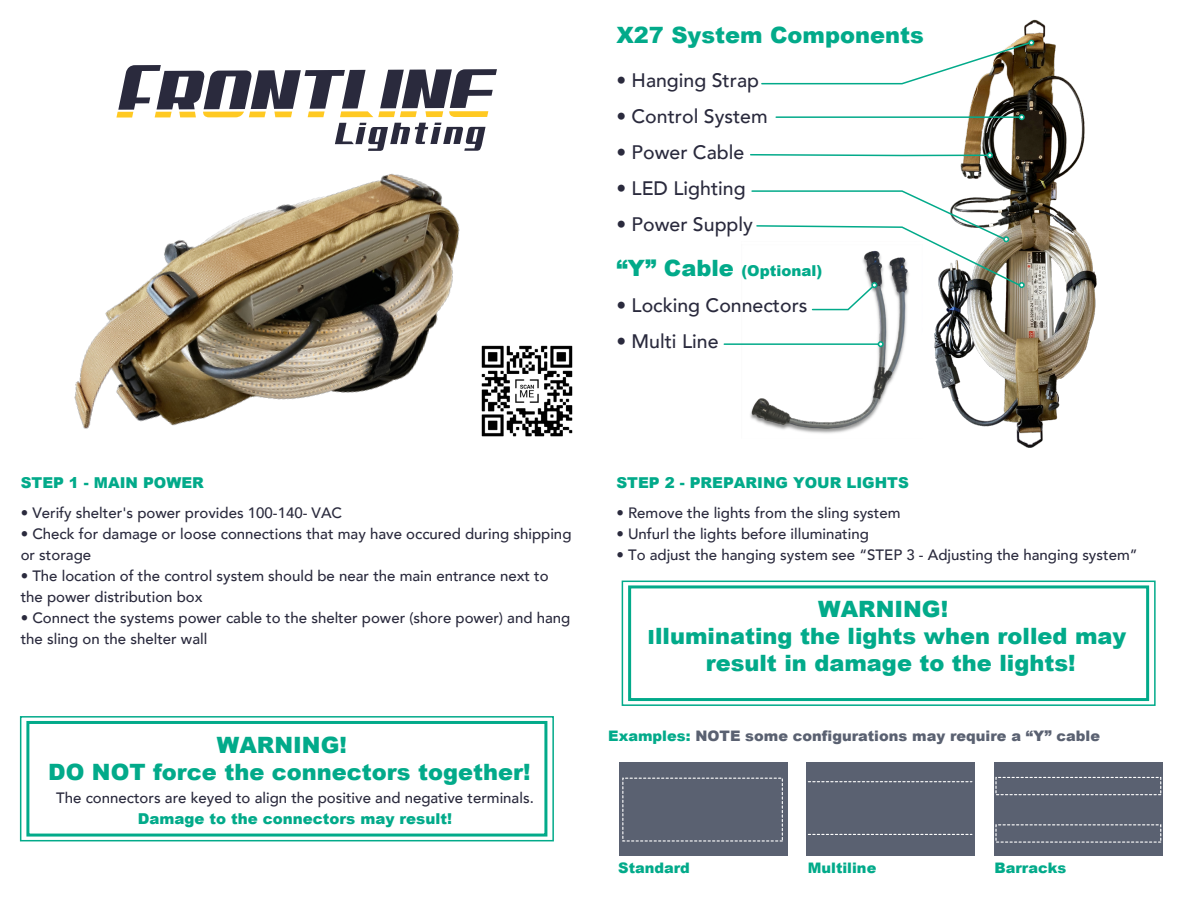
<style>
.page{position:relative;width:1188px;height:918px;background:#fff}
.page>*{position:absolute;margin:0;border:0;box-sizing:border-box;transform-origin:0 0}
.t1{font:900 22.5px/27px "Arial";color:#02aa8a}
.t2{font:500 19.5px "Avenir";color:#2a2a3d}
.t3{font:500 15px/21px "Avenir";color:#2a2a3d}
.t4{font:900 15px "Arial";color:#02aa8a}
.t5{font:900 14.55px "Arial";color:#5a6171}
.t6{font:900 14.55px "Arial";color:#02aa8a}
.s1{font-size:22.5px}
.s2{font-size:19.5px}
.s3{color:#02aa8a}
</style>
<div class="page">
<svg style="left:121px;top:65px;width:376px;height:32px"></svg>
<img style="left:511px;top:345px;width:62px;height:92px">
<div style="left:619px;top:762px;width:168px;height:94px;background:#5a6171"></div>
<div style="left:994px;top:762px;width:169px;height:94px;background:#5a6171"></div>
<div style="left:622px;top:778px;width:161px;height:64px;border:1px dashed #fff"></div>
<div style="left:806px;top:762px;width:169px;height:94px;background:#5a6171"></div>
<svg style="left:808px;top:781px;width:164px;height:1px"></svg>
<svg style="left:808px;top:834px;width:164px;height:1px"></svg>
<div style="left:995px;top:777px;width:166px;height:18px;border:1px dashed #fff"></div>
<div style="left:20px;top:716px;width:534px;height:125px;border:2px solid #02aa8a"></div>
<div style="left:26px;top:721px;width:521px;height:116px;border:3px solid #02aa8a"></div>
<div style="left:622px;top:581px;width:534px;height:125px;border:2px solid #02aa8a"></div>
<div style="left:628px;top:585px;width:521px;height:116px;border:3px solid #02aa8a"></div>
<img style="left:934px;top:19px;width:163px;height:429px">
<svg style="left:761px;top:40px;width:273px;height:45px"></svg>
<div style="left:1028px;top:40px;width:7px;height:6px;border:2px solid #02aa8a;border-radius:50%"></div>
<hr style="left:776px;top:116px;width:243px;height:2px;background:#02aa8a">
<svg style="left:1019px;top:114px;width:6px;height:6px"></svg>
<svg style="left:750px;top:152px;width:243px;height:6px"></svg>
<img style="left:74px;top:97px;width:437px;height:340px">
<img style="left:750px;top:311px;width:157px;height:123px">
<svg style="left:751px;top:190px;width:274px;height:121px"></svg>
<hr style="left:724px;top:343px;width:154px;height:2px;background:#02aa8a">
<svg style="left:878px;top:341px;width:6px;height:6px"></svg>
<h1 class="t1" style="left:616px;top:20px;width:309px">X27 System Components</h1>
<h2 class="t2" style="left:616px;top:64px;width:144px">• Hanging Strap</h2>
<h2 class="t2" style="left:616px;top:100px;width:153px">• Control System</h2>
<h2 class="t2" style="left:616px;top:136px;width:129px">• Power Cable</h2>
<h2 class="t2" style="left:616px;top:172px;width:131px">• LED Lighting</h2>
<h2 class="t2" style="left:616px;top:208px;width:138px">• Power Supply</h2>
<p class="t4" style="left:616px;top:260px;width:207px"><span class="s1">“Y” Cable</span> (Optional)</p>
<h2 class="t2" style="left:616px;top:289px;width:193px">• Locking Connectors</h2>
<h2 class="t2" style="left:616px;top:325px;width:104px">• Multi Line</h2>
<p class="t4" style="left:21px;top:472px;width:185px">STEP 1 - MAIN POWER</p>
<p class="t3" style="left:21px;top:502px;width:323px">• Verify shelter's power provides 100-140- VAC</p>
<p class="t3" style="left:21px;top:523px;width:552px">• Check for damage or loose connections that may have occured during shipping or storage</p>
<p class="t3" style="left:21px;top:565px;width:530px">• The location of the control system should be near the main entrance next to the power distribution box</p>
<p class="t3" style="left:21px;top:607px;width:551px">• Connect the systems power cable to the shelter power (shore power) and hang the sling on the shelter wall</p>
<h1 class="t1" style="left:48px;top:731px;width:484px;text-indent:169px">WARNING!<br>DO NOT force the connectors together!</h1>
<p class="t3" style="left:56px;top:786px;width:479px">The connectors are keyed to align the positive and negative terminals.</p>
<p class="t4" style="left:138px;top:807px;width:316px">Damage to the connectors may result!</p>
<p class="t4" style="left:616px;top:472px;width:294px">STEP 2 - PREPARING YOUR LIGHTS</p>
<p class="t3" style="left:616px;top:502px;width:286px">• Remove the lights from the sling system</p>
<p class="t3" style="left:616px;top:523px;width:254px">• Unfurl the lights before illuminating</p>
<p class="t3" style="left:616px;top:544px;width:523px">• To adjust the hanging system see “STEP 3 - Adjusting the hanging system”</p>
<h1 class="t1" style="left:648px;top:595px;width:480px;text-align:center">WARNING!<br><span class="s2">I</span>lluminating the lights when rolled may result in damage to the lights!</h1>
<p class="t5" style="left:608px;top:725px;width:493px"><span class="s3">Examples:</span> NOTE some configurations may require a “Y” cable</p>
<p class="t6" style="left:618px;top:858px;width:73px">Standard</p>
<p class="t6" style="left:994px;top:858px;width:73px">Barracks</p>
<p class="t6" style="left:808px;top:858px;width:70px">Multiline</p>
</div>
